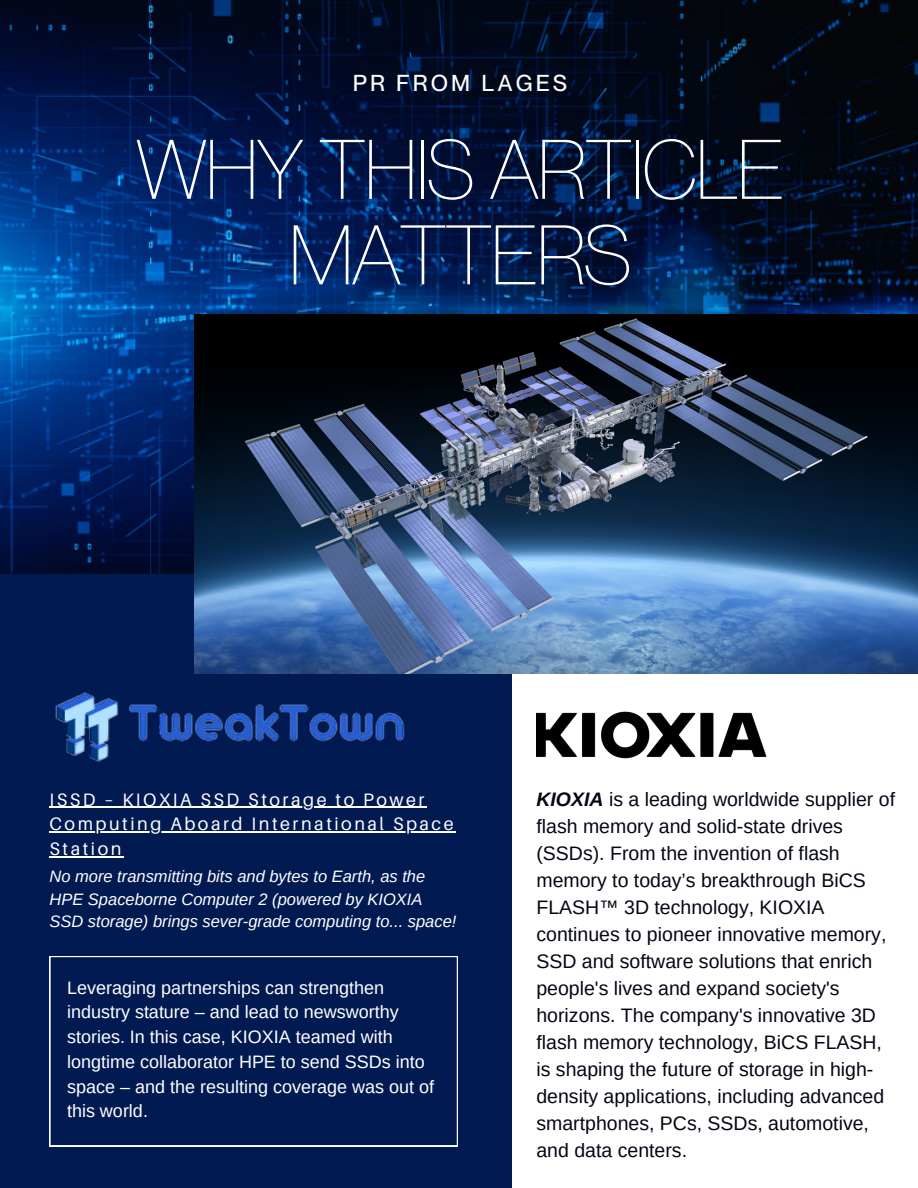
<style>
.page{position:relative;width:918px;height:1188px;background:#fff}
.page>*{position:absolute;margin:0;border:0;box-sizing:border-box;transform-origin:0 0}
.t1{font:300 82.5px/85.5px "Neue Montreal";letter-spacing:-.03em;color:#fefefe;text-align:center}
.t2{font:500 22.5px "Neue Montreal";letter-spacing:.16em;color:#fefefe}
.t3{font:19.5px/27px "Arimo";color:#020713}
.t4{font:18px/24.8px "Arimo";color:#fff}
.t5{font:18px/24.8px "Aileron";letter-spacing:.14em;color:#fff}
.t6{font:italic 16.5px/22.5px "Arimo";color:#fff}
.s1{font-weight:700;font-style:italic}
</style>
<div class="page">
<div style="left:0;top:545px;width:512px;height:643px;background:#011a51"></div>
<img style="left:0;top:0;width:918px;height:574px">
<img style="left:194px;top:314px;width:724px;height:359px">
<svg style="left:50px;top:956px;width:408px;height:190px"></svg>
<img style="left:536px;top:711px;width:231px;height:48px">
<img style="left:55px;top:692px;width:350px;height:71px">
<hr style="left:50px;top:807px;width:377px;height:1px;background:#fff">
<hr style="left:50px;top:831px;width:406px;height:2px;background:#fff">
<hr style="left:50px;top:856px;width:74px;height:1px;background:#fff">
<p class="t2" style="left:353px;top:69px;width:216px">PR FROM LAGES</p>
<p class="t1" style="left:136px;top:125px;width:650px">WHY THIS ARTICLE<br>MATTERS</p>
<p class="t5" style="left:50px;top:786px;width:406px">ISSD – KIOXIA SSD Storage to Power<br>Computing Aboard International Space<br>Station</p>
<p class="t6" style="left:50px;top:865px;width:408px">No more transmitting bits and bytes to Earth, as the<br>HPE Spaceborne Computer 2 (powered by KIOXIA<br>SSD storage) brings sever-grade computing to... space!</p>
<p class="t4" style="left:67px;top:975px;width:368px">Leveraging partnerships can strengthen industry stature – and lead to newsworthy stories. In this case, KIOXIA teamed with longtime collaborator HPE to send SSDs into space – and the resulting coverage was out of this world.</p>
<p class="t3" style="left:536px;top:786px;width:360px"><span class="s1">KIOXIA</span> is a leading worldwide supplier of flash memory and solid-state drives (SSDs). From the invention of flash memory to today’s breakthrough BiCS FLASH™ 3D technology, KIOXIA continues to pioneer innovative memory, SSD and software solutions that enrich people's lives and expand society's horizons. The company's innovative 3D flash memory technology, BiCS FLASH, is shaping the future of storage in high&shy;density applications, including advanced smartphones, PCs, SSDs, automotive, and data centers.</p>
</div>
